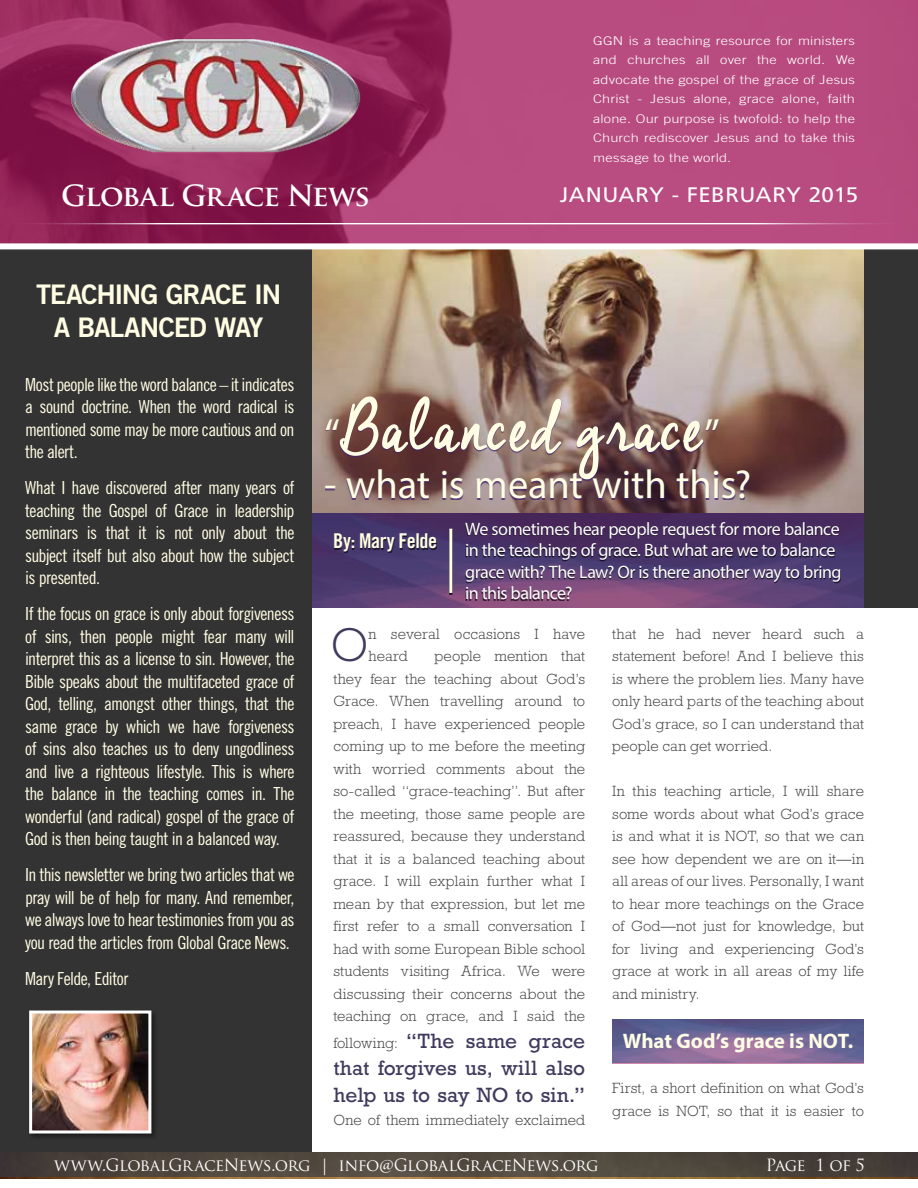
<style>
.page{position:relative;width:918px;height:1188px;background:#fff}
.page>*{position:absolute;margin:0;border:0;box-sizing:border-box;transform-origin:0 0}
.t1{font:72px "Cheddar Jack";letter-spacing:.03em;color:#fffde3}
.t2{font:300 48.15px "Rockwell Std";color:#413a5e}
.t3{font:40.5px "Myriad Pro";letter-spacing:-.005em;color:#fffde3}
.t4{font:700 28.5px "Trajan Pro";letter-spacing:-.035em;color:#fff}
.t5{font:27px/33px "Trade Gothic LT Std Bd 2";letter-spacing:-.045em;color:#fffde3;text-align:center}
.t6{font:21px/27px "Rockwell Std";letter-spacing:.005em;color:#413a5e;text-align:justify}
.t7{font:700 21px "Myriad Pro";letter-spacing:-.005em;color:#fffde5}
.t8{font:21px "Frutiger LT Std";letter-spacing:.015em;color:#fff;scale:1.06 1}
.t9{font:20.4px "Trade Gothic LT Std Bd Cn 20";letter-spacing:-.02em;color:#fffde3}
.t10{font:18px/22.5px "Trade Gothic LT Std Cn 18";letter-spacing:-.035em;color:#fffde3;text-align:justify}
.t11{font:18px/21.6px "Myriad Pro";letter-spacing:-.03em;color:#fff}
.t12{font:16.5px "Trajan Pro";letter-spacing:-.03em;color:#fff}
.t13{font:300 15px/22.5px "Rockwell Std";letter-spacing:.005em;color:#414042;text-align:justify}
.t14{font:300 12px/19.5px "Trade Gothic LT Std";letter-spacing:.01em;color:#fff;text-align:justify;scale:1.21 1}
.s1{font-family:"Myriad Pro";font-size:45px}
.s2{font-weight:300;font-size:15px;color:#414042}
</style>
<div class="page">
<svg style="left:612px;top:1019px;width:252px;height:44px;background:#736595"></svg>
<svg style="left:311px;top:249px;width:553px;height:264px;background:#a68e7b"></svg>
<svg style="left:311px;top:513px;width:553px;height:95px;background:#53386c"></svg>
<div style="left:325px;top:398px;width:425px;height:102px;background:#43256d;opacity:.75"></div>
<div style="left:465px;top:523px;width:376px;height:78px;background:#000;opacity:.75"></div>
<hr style="left:449px;top:530px;width:3px;height:64px;background:#221421">
<hr style="left:449px;top:529px;width:3px;height:64px;background:#fffde3">
<div style="left:334px;top:535px;width:102px;height:18px;background:#000;opacity:.62"></div>
<div style="left:864px;top:249px;width:54px;height:359px;background:#333"></div>
<div style="left:0;top:238px;width:311px;height:928px;background:#333"></div>
<svg style="left:0;top:0;width:918px;height:243px;background:#ab3e72"></svg>
<img style="left:37px;top:15px;width:354px;height:163px">
<hr style="left:0;top:223px;width:918px;height:2px;background:#fff">
<div style="left:0;top:243px;width:918px;height:6px;background:#fff"></div>
<div style="left:27px;top:1009px;width:132px;height:132px;background:#000;opacity:.45"></div>
<img style="left:33px;top:1015px;width:114px;height:114px">
<div style="left:29px;top:1011px;width:122px;height:122px;border:3px solid #fff"></div>
<img style="left:0;top:1177px;width:918px;height:1px">
<svg style="left:0;top:1153px;width:918px;height:24px;background:#4d453d"></svg>
<h3 class="t4" style="left:61px;top:178px;width:310px">Global Grace News</h3>
<h3 class="t5" style="left:36px;top:277px;width:247px">TEACHING GRACE IN<br>A BALANCED WAY</h3>
<p class="t14" style="left:593px;top:31px;width:218px">GGN is a teaching resource for ministers and churches all over the world. We advocate the gospel of the grace of Jesus Christ - Jesus alone, grace alone, faith alone. Our purpose is twofold: to help the Church rediscover Jesus and to take this message to the world.</p>
<h3 class="t8" style="left:560px;top:182px;width:283px">JANUARY - FEBRUARY 2015</h3>
<p class="t10" style="left:25px;top:373px;width:271px">Most people like the word balance – it indicates a sound doctrine. When the word radical is mentioned some may be more cautious and on the alert.</p>
<p class="t10" style="left:25px;top:477px;width:271px">What I have discovered after many years of teaching the Gospel of Grace in leadership seminars is that it is not only about the subject itself but also about how the subject is presented.</p>
<p class="t10" style="left:25px;top:603px;width:271px">If the focus on grace is only about forgiveness of sins, then people might fear many will interpret this as a license to sin. However, the Bible speaks about the multifaceted grace of God, telling, amongst other things, that the same grace by which we have forgiveness of sins also teaches us to deny ungodliness and live a righteous lifestyle. This is where the balance in the teaching comes in. The wonderful (and radical) gospel of the grace of God is then being taught in a balanced way.</p>
<p class="t10" style="left:25px;top:864px;width:271px">In this newsletter we bring two articles that we pray will be of help for many. And remember, we always love to hear testimonies from you as you read the articles from Global Grace News.</p>
<p class="t10" style="left:25px;top:967px;width:105px">Mary Felde, Editor</p>
<h1 class="t1" style="left:324px;top:391px;width:397px"><span class="s1">“</span>Balanced grace<span class="s1">”</span></h1>
<h3 class="t3" style="left:324px;top:460px;width:429px">- what is meant with this?</h3>
<p class="t11" style="left:465px;top:517px;width:378px">We sometimes hear people request for more balance in the teachings of grace. But what are we to balance grace with? The Law? Or is there another way to bring in this balance?</p>
<h3 class="t9" style="left:333px;top:529px;width:106px">By: Mary Felde</h3>
<h2 class="t2" style="left:331px;top:618px;width:39px">O</h2>
<p class="t13" style="left:369px;top:622px;width:218px">n several occasions I have heard</p>
<p class="t13" style="left:333px;top:645px;width:253px;text-indent:101px">people mention that they fear the teaching about God’s Grace. When travelling around to preach, I have experienced people coming up to me before the meeting with worried comments about the so-called “grace-teaching”. But after the meeting, those same people are reassured, because they understand that it is a balanced teaching about grace. I will explain further what I mean by that expression, but let me first refer to a small conversation I had with some European Bible school students visiting Africa. We were discussing their concerns about the teaching on grace, and I said the</p>
<h3 class="t6" style="left:333px;top:1027px;width:253px"><span class="s2">following:</span> “The same grace that forgives us, will also help us to say NO to sin.”</h3>
<p class="t13" style="left:333px;top:1108px;width:253px">One of them immediately exclaimed</p>
<p class="t13" style="left:612px;top:622px;width:253px">that he had never heard such a statement before! And I believe this is where the problem lies. Many have only heard parts of the teaching about God’s grace, so I can understand that people can get worried.</p>
<p class="t13" style="left:612px;top:780px;width:253px">In this teaching article, I will share some words about what God’s grace is and what it is NOT, so that we can see how dependent we are on it—in all areas of our lives. Personally, I want to hear more teachings on the Grace of God—not just for knowledge, but for living and experiencing God’s grace at work in all areas of my life and ministry.</p>
<h3 class="t7" style="left:623px;top:1027px;width:232px">What God’s grace is NOT.</h3>
<p class="t13" style="left:612px;top:1077px;width:253px">First, a short definition on what God’s grace is NOT, so that it is easier to</p>
<p class="t12" style="left:54px;top:1154px;width:546px">www.GlobalGraceNews.org | info@GlobalGraceNews.org</p>
<p class="t12" style="left:766px;top:1154px;width:101px">Page 1 of 5</p>
</div>
